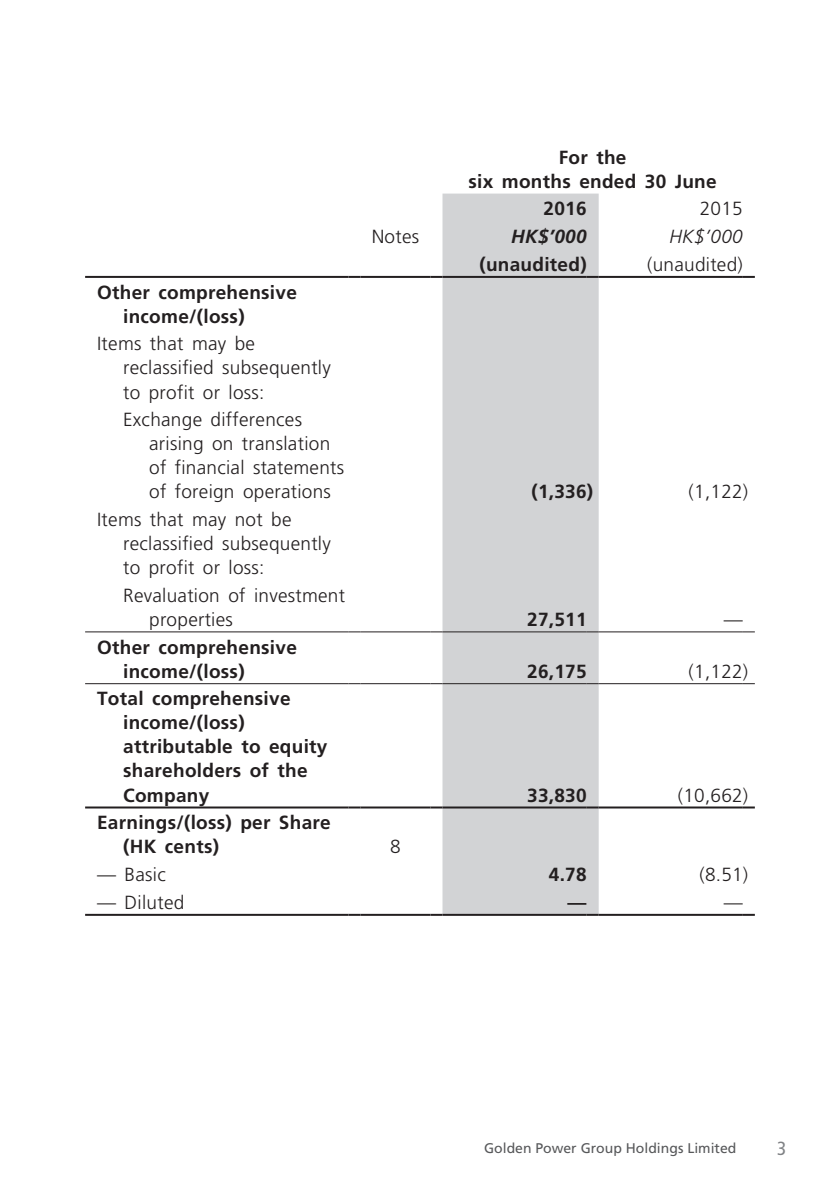
<style>
.page{position:relative;width:840px;height:1191px;background:#fff}
.page>*{position:absolute;margin:0;border:0;box-sizing:border-box;transform-origin:0 0}
._15_Table_Stub{font:300 19px/24px "Frutiger LT Std";letter-spacing:.015em;color:#231f20}
._15_Table_Stub-2{font:700 19px/24px "Frutiger LT Std";letter-spacing:.015em;color:#231f20}
._01_Body_Text{font:700 19px/24px "Frutiger LT Std";letter-spacing:.015em;color:#231f20;text-align:center}
._01_Body_Text-2{font:300 19px "Frutiger LT Std";letter-spacing:.015em;color:#231f20}
._01_Body_Text-3{font:italic 700 19px "Frutiger LT Std";color:#231f20}
._01_Body_Text-4{font:italic 300 19px "Frutiger LT Std";color:#231f20}
.t1{font:condensed 19px "Frutiger LT Std";color:#808285}
.t2{font:14px "Frutiger LT Std";color:#57585a}
</style>
<div class="page">
<div style="left:442px;top:194px;width:156px;height:720px;background:#d2d3d5"></div>
<hr style="left:85px;top:276px;width:263px;height:2px;background:#231f20">
<svg style="left:348px;top:276px;width:12px;height:2px"></svg>
<hr style="left:360px;top:276px;width:70px;height:2px;background:#231f20">
<svg style="left:430px;top:276px;width:12px;height:2px"></svg>
<hr style="left:442px;top:276px;width:144px;height:2px;background:#231f20">
<svg style="left:586px;top:276px;width:12px;height:2px"></svg>
<hr style="left:598px;top:276px;width:144px;height:2px;background:#231f20">
<svg style="left:742px;top:276px;width:12px;height:2px"></svg>
<hr style="left:85px;top:806px;width:263px;height:2px;background:#231f20">
<svg style="left:348px;top:806px;width:12px;height:2px"></svg>
<hr style="left:360px;top:806px;width:70px;height:2px;background:#231f20">
<svg style="left:430px;top:806px;width:12px;height:2px"></svg>
<hr style="left:442px;top:806px;width:144px;height:2px;background:#231f20">
<svg style="left:586px;top:806px;width:12px;height:2px"></svg>
<hr style="left:598px;top:806px;width:144px;height:2px;background:#231f20">
<svg style="left:742px;top:806px;width:12px;height:2px"></svg>
<hr style="left:85px;top:914px;width:263px;height:2px;background:#231f20">
<svg style="left:348px;top:914px;width:12px;height:2px"></svg>
<hr style="left:360px;top:914px;width:70px;height:2px;background:#231f20">
<svg style="left:430px;top:914px;width:12px;height:2px"></svg>
<hr style="left:442px;top:914px;width:144px;height:2px;background:#231f20">
<svg style="left:586px;top:914px;width:12px;height:2px"></svg>
<hr style="left:598px;top:914px;width:144px;height:2px;background:#231f20">
<svg style="left:742px;top:914px;width:12px;height:2px"></svg>
<hr style="left:85px;top:631px;width:263px;height:1px;background:#231f20">
<svg style="left:348px;top:631px;width:12px;height:1px"></svg>
<hr style="left:360px;top:631px;width:70px;height:1px;background:#231f20">
<svg style="left:430px;top:631px;width:12px;height:1px"></svg>
<hr style="left:442px;top:631px;width:144px;height:1px;background:#231f20">
<svg style="left:586px;top:631px;width:12px;height:1px"></svg>
<hr style="left:598px;top:631px;width:144px;height:1px;background:#231f20">
<svg style="left:742px;top:631px;width:12px;height:1px"></svg>
<hr style="left:85px;top:683px;width:263px;height:1px;background:#231f20">
<svg style="left:348px;top:683px;width:12px;height:1px"></svg>
<hr style="left:360px;top:683px;width:70px;height:1px;background:#231f20">
<svg style="left:430px;top:683px;width:12px;height:1px"></svg>
<hr style="left:442px;top:683px;width:144px;height:1px;background:#231f20">
<svg style="left:586px;top:683px;width:12px;height:1px"></svg>
<hr style="left:598px;top:683px;width:144px;height:1px;background:#231f20">
<svg style="left:742px;top:683px;width:12px;height:1px"></svg>
<p class="_01_Body_Text" style="left:468px;top:145px;width:249px">For the<br>six months ended 30 June</p>
<p class="_01_Body_Text" style="left:543px;top:197px;width:45px">2016</p>
<p class="_01_Body_Text-2" style="left:699px;top:198px;width:45px">2015</p>
<p class="_15_Table_Stub-2" style="left:123px;top:280px;width:175px;text-indent:-26px">Other comprehensive income/(loss)</p>
<p class="_15_Table_Stub" style="left:123px;top:332px;width:209px;text-indent:-26px">Items that may be reclassified subsequently to profit or loss:</p>
<p class="_15_Table_Stub" style="left:149px;top:408px;width:196px;text-indent:-26px">Exchange differences arising on translation of financial statements of foreign operations</p>
<p class="_15_Table_Stub" style="left:123px;top:508px;width:209px;text-indent:-26px">Items that may not be reclassified subsequently to profit or loss:</p>
<p class="_15_Table_Stub" style="left:149px;top:583px;width:197px;text-indent:-26px">Revaluation of investment properties</p>
<p class="_15_Table_Stub-2" style="left:123px;top:635px;width:175px;text-indent:-26px">Other comprehensive income/(loss)</p>
<p class="_15_Table_Stub-2" style="left:123px;top:687px;width:206px;text-indent:-26px">Total comprehensive income/(loss) attributable to equity shareholders of the<br>Company</p>
<p class="_15_Table_Stub-2" style="left:123px;top:810px;width:209px;text-indent:-26px">Earnings/(loss) per Share (HK cents)</p>
<p class="_01_Body_Text-2" style="left:371px;top:226px;width:49px">Notes</p>
<p class="_01_Body_Text-3" style="left:511px;top:225px;width:77px">HK$’000</p>
<p class="_01_Body_Text-4" style="left:669px;top:226px;width:75px">HK$’000</p>
<p class="_01_Body_Text" style="left:479px;top:252px;width:109px">(unaudited)</p>
<p class="_01_Body_Text-2" style="left:646px;top:254px;width:97px">(unaudited)</p>
<p class="_01_Body_Text" style="left:531px;top:480px;width:63px">(1,336)</p>
<p class="_01_Body_Text-2" style="left:688px;top:481px;width:61px">(1,122)</p>
<p class="_01_Body_Text" style="left:527px;top:607px;width:61px">27,511</p>
<p class="_01_Body_Text-2" style="left:723px;top:608px;width:20px">—</p>
<p class="_01_Body_Text" style="left:527px;top:659px;width:61px">26,175</p>
<p class="_01_Body_Text-2" style="left:688px;top:660px;width:61px">(1,122)</p>
<p class="_01_Body_Text-2" style="left:390px;top:836px;width:12px">8</p>
<p class="_01_Body_Text" style="left:527px;top:783px;width:61px">33,830</p>
<p class="_01_Body_Text-2" style="left:677px;top:784px;width:72px">(10,662)</p>
<p class="_15_Table_Stub" style="left:97px;top:862px;width:70px">— Basic</p>
<p class="_01_Body_Text" style="left:548px;top:862px;width:39px">4.78</p>
<p class="_01_Body_Text-2" style="left:699px;top:863px;width:50px">(8.51)</p>
<p class="_15_Table_Stub" style="left:97px;top:890px;width:89px">— Diluted</p>
<p class="_01_Body_Text" style="left:567px;top:890px;width:20px">—</p>
<p class="_01_Body_Text-2" style="left:723px;top:891px;width:20px">—</p>
<p class="t2" style="left:484px;top:1139px;width:254px">Golden Power Group Holdings Limited</p>
<p class="t1" style="left:776px;top:1137px;width:11px">3</p>
</div>
